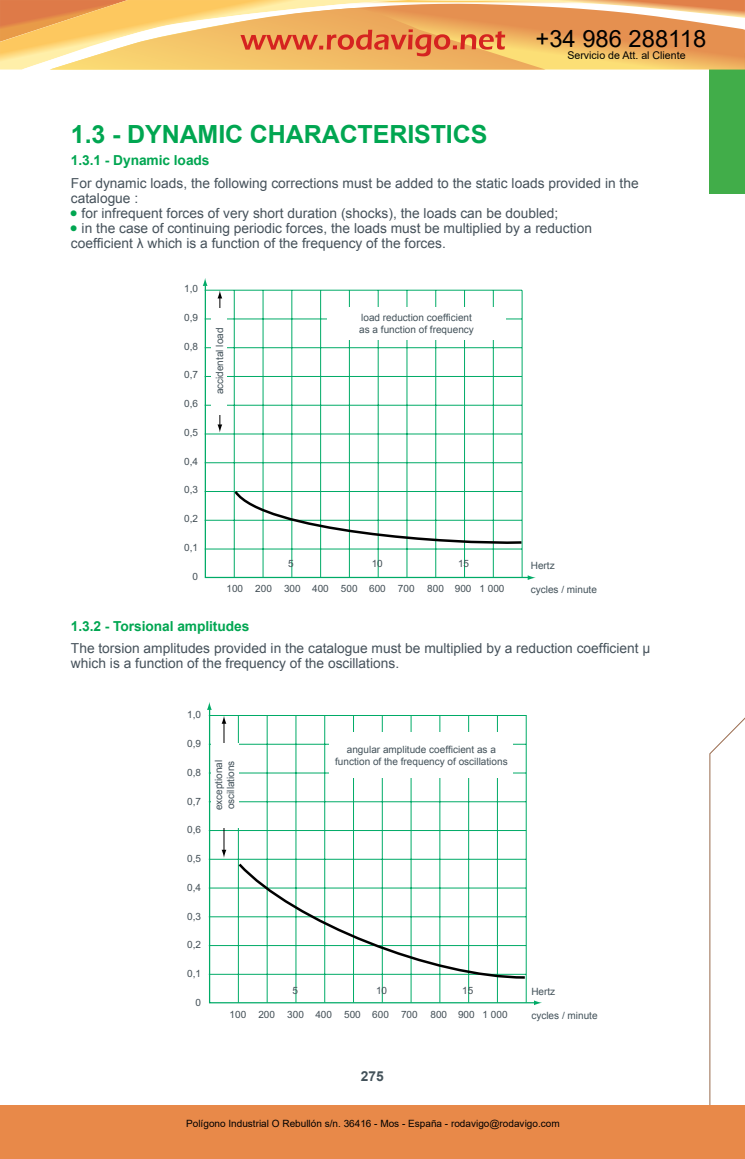
<style>
.page{position:relative;width:745px;height:1159px;background:#fff}
.page>*{position:absolute;margin:0;border:0;box-sizing:border-box;transform-origin:0 0}
.t1{font:700 25px "Arial";letter-spacing:-.005em;color:#00a651}
.t2{font:23.75px "Arial";color:#000}
.t3{font:13.75px/15px "Arial";color:#46525b}
.t4{font:700 13.75px "Arial";letter-spacing:-.005em;color:#00a651}
.t5{font:700 13.75px "Arial";color:#43525a}
.t6{font:10.62px "Arial";color:#000}
.t7{font:10px/12px "Arial";color:#43525a}
.t8{font:10px "Arial";color:#424e55}
.t9{font:10px "Arial";color:#000}
</style>
<div class="page">
<svg style="left:709px;top:718px;width:35px;height:268px"></svg>
<hr style="left:709px;top:986px;width:1px;height:120px;background:#98694c">
<div style="left:709px;top:54px;width:35px;height:140px;background:#41ad49"></div>
<svg style="left:204px;top:285px;width:323px;height:294px"></svg>
<hr style="left:234px;top:290px;width:1px;height:287px;background:#00ab67">
<hr style="left:262px;top:290px;width:1px;height:287px;background:#00ab67">
<hr style="left:291px;top:290px;width:1px;height:287px;background:#00ab67">
<hr style="left:320px;top:290px;width:1px;height:287px;background:#00ab67">
<hr style="left:349px;top:290px;width:1px;height:287px;background:#00ab67">
<hr style="left:377px;top:290px;width:1px;height:287px;background:#00ab67">
<hr style="left:406px;top:290px;width:1px;height:287px;background:#00ab67">
<hr style="left:435px;top:290px;width:1px;height:287px;background:#00ab67">
<hr style="left:464px;top:290px;width:1px;height:287px;background:#00ab67">
<hr style="left:492px;top:290px;width:1px;height:287px;background:#00ab67">
<hr style="left:521px;top:290px;width:1px;height:287px;background:#00ab67">
<hr style="left:204px;top:549px;width:317px;height:1px;background:#00ab67">
<hr style="left:204px;top:520px;width:317px;height:1px;background:#00ab67">
<hr style="left:204px;top:491px;width:317px;height:1px;background:#00ab67">
<hr style="left:204px;top:462px;width:317px;height:1px;background:#00ab67">
<hr style="left:204px;top:434px;width:317px;height:1px;background:#00ab67">
<hr style="left:204px;top:405px;width:317px;height:1px;background:#00ab67">
<hr style="left:204px;top:376px;width:317px;height:1px;background:#00ab67">
<hr style="left:204px;top:347px;width:317px;height:1px;background:#00ab67">
<hr style="left:204px;top:319px;width:317px;height:1px;background:#00ab67">
<hr style="left:204px;top:290px;width:317px;height:1px;background:#00ab67">
<svg style="left:232px;top:488px;width:291px;height:57px"></svg>
<hr style="left:219px;top:297px;width:1px;height:129px;background:#000">
<svg style="left:217px;top:290px;width:5px;height:8px"></svg>
<svg style="left:217px;top:424px;width:5px;height:8px"></svg>
<svg style="left:203px;top:278px;width:4px;height:8px"></svg>
<svg style="left:527px;top:575px;width:8px;height:5px"></svg>
<div style="left:327px;top:307px;width:178px;height:33px;background:#fff"></div>
<div style="left:211px;top:308px;width:16px;height:106px;background:#fff"></div>
<svg style="left:208px;top:710px;width:325px;height:294px"></svg>
<hr style="left:238px;top:715px;width:1px;height:287px;background:#00ab67">
<hr style="left:267px;top:715px;width:1px;height:287px;background:#00ab67">
<hr style="left:295px;top:715px;width:1px;height:287px;background:#00ab67">
<hr style="left:324px;top:715px;width:1px;height:287px;background:#00ab67">
<hr style="left:353px;top:715px;width:1px;height:287px;background:#00ab67">
<hr style="left:382px;top:715px;width:1px;height:287px;background:#00ab67">
<hr style="left:410px;top:715px;width:1px;height:287px;background:#00ab67">
<hr style="left:439px;top:715px;width:1px;height:287px;background:#00ab67">
<hr style="left:468px;top:715px;width:1px;height:287px;background:#00ab67">
<hr style="left:497px;top:715px;width:1px;height:287px;background:#00ab67">
<hr style="left:525px;top:715px;width:1px;height:287px;background:#00ab67">
<hr style="left:209px;top:974px;width:316px;height:1px;background:#00ab67">
<hr style="left:209px;top:945px;width:316px;height:1px;background:#00ab67">
<hr style="left:209px;top:916px;width:316px;height:1px;background:#00ab67">
<hr style="left:209px;top:887px;width:316px;height:1px;background:#00ab67">
<hr style="left:209px;top:859px;width:316px;height:1px;background:#00ab67">
<hr style="left:209px;top:830px;width:316px;height:1px;background:#00ab67">
<hr style="left:209px;top:801px;width:316px;height:1px;background:#00ab67">
<hr style="left:209px;top:772px;width:316px;height:1px;background:#00ab67">
<hr style="left:209px;top:744px;width:316px;height:1px;background:#00ab67">
<hr style="left:209px;top:715px;width:316px;height:1px;background:#00ab67">
<svg style="left:236px;top:861px;width:291px;height:119px"></svg>
<hr style="left:223px;top:722px;width:1px;height:129px;background:#000">
<svg style="left:221px;top:716px;width:5px;height:8px"></svg>
<svg style="left:221px;top:850px;width:5px;height:8px"></svg>
<svg style="left:207px;top:702px;width:5px;height:8px"></svg>
<svg style="left:533px;top:1000px;width:8px;height:5px"></svg>
<div style="left:210px;top:743px;width:28px;height:84px;background:#fff"></div>
<div style="left:330px;top:732px;width:182px;height:45px;background:#fff"></div>
<div style="left:0;top:1105px;width:744px;height:54px;background:#e88949"></div>
<svg style="left:0;top:0;width:744px;height:70px;background:#f0b66e"></svg>
<h2 class="t2" style="left:535px;top:22px;width:172px">+34 986 288118</h2>
<p class="t6" style="left:567px;top:48px;width:120px">Servicio de Att. al Cliente</p>
<h1 class="t1" style="left:71px;top:117px;width:417px">1.3 - DYNAMIC CHARACTERISTICS</h1>
<p class="t4" style="left:71px;top:151px;width:140px">1.3.1 - Dynamic loads</p>
<p class="t3" style="left:71px;top:176px;width:569px">For dynamic loads, the following corrections must be added to the static loads provided in the catalogue :</p>
<p class="t3" style="left:71px;top:206px;width:488px"><sup>■</sup> for infrequent forces of very short duration (shocks), the loads can be doubled;</p>
<p class="t3" style="left:71px;top:221px;width:522px"><sup>■</sup> in the case of continuing periodic forces, the loads must be multiplied by a reduction coefficient λ which is a function of the frequency of the forces.</p>
<p class="t8" style="left:184px;top:282px;width:15px">1,0</p>
<p class="t8" style="left:184px;top:311px;width:15px">0,9</p>
<p class="t8" style="left:184px;top:339px;width:15px">0,8</p>
<p class="t8" style="left:184px;top:368px;width:15px">0,7</p>
<p class="t8" style="left:184px;top:397px;width:15px">0,6</p>
<p class="t8" style="left:184px;top:426px;width:15px">0,5</p>
<p class="t8" style="left:184px;top:454px;width:15px">0,4</p>
<p class="t8" style="left:184px;top:483px;width:15px">0,3</p>
<p class="t8" style="left:184px;top:512px;width:15px">0,2</p>
<p class="t8" style="left:184px;top:541px;width:15px">0,1</p>
<p class="t8" style="left:192px;top:569px;width:7px">0</p>
<p class="t7" style="left:213px;top:394px;width:68px;rotate:-90deg">accidental load</p>
<p class="t7" style="left:359px;top:312px;width:116px">load reduction coefficient as a function of frequency</p>
<p class="t8" style="left:288px;top:556px;width:7px">5</p>
<p class="t8" style="left:371px;top:556px;width:13px">10</p>
<p class="t8" style="left:457px;top:556px;width:13px">15</p>
<p class="t8" style="left:226px;top:582px;width:189px">100 200 300 400 500 600 700</p>
<p class="t8" style="left:427px;top:582px;width:79px">800 900 1 000</p>
<p class="t7" style="left:530px;top:560px;width:25px">Hertz</p>
<p class="t7" style="left:530px;top:584px;width:68px">cycles / minute</p>
<p class="t4" style="left:71px;top:617px;width:180px">1.3.2 - Torsional amplitudes</p>
<p class="t3" style="left:71px;top:641px;width:580px">The torsion amplitudes provided in the catalogue must be multiplied by a reduction coefficient μ which is a function of the frequency of the oscillations.</p>
<p class="t8" style="left:187px;top:708px;width:15px">1,0</p>
<p class="t8" style="left:187px;top:737px;width:15px">0,9</p>
<p class="t8" style="left:187px;top:766px;width:15px">0,8</p>
<p class="t8" style="left:187px;top:794px;width:15px">0,7</p>
<p class="t8" style="left:187px;top:823px;width:15px">0,6</p>
<p class="t8" style="left:187px;top:852px;width:15px">0,5</p>
<p class="t8" style="left:187px;top:881px;width:15px">0,4</p>
<p class="t8" style="left:187px;top:909px;width:15px">0,3</p>
<p class="t8" style="left:187px;top:938px;width:15px">0,2</p>
<p class="t8" style="left:187px;top:967px;width:15px">0,1</p>
<p class="t8" style="left:195px;top:996px;width:7px">0</p>
<p class="t7" style="left:213px;top:810px;width:52px;rotate:-90deg">exceptional oscillations</p>
<p class="t7" style="left:335px;top:743px;width:174px;text-align:center">angular amplitude coefficient as a function of the frequency of oscillations</p>
<p class="t8" style="left:292px;top:984px;width:7px">5</p>
<p class="t8" style="left:376px;top:984px;width:13px">10</p>
<p class="t8" style="left:462px;top:984px;width:13px">15</p>
<p class="t8" style="left:229px;top:1008px;width:189px">100 200 300 400 500 600 700</p>
<p class="t8" style="left:430px;top:1008px;width:79px">800 900 1 000</p>
<p class="t5" style="left:361px;top:1066px;width:24px">275</p>
<p class="t7" style="left:531px;top:985px;width:25px">Hertz</p>
<p class="t7" style="left:531px;top:1009px;width:68px">cycles / minute</p>
<p class="t9" style="left:186px;top:1117px;width:375px">Polígono Industrial O Rebullón s/n. 36416 - Mos - España - rodavigo@rodavigo.com</p>
</div>
